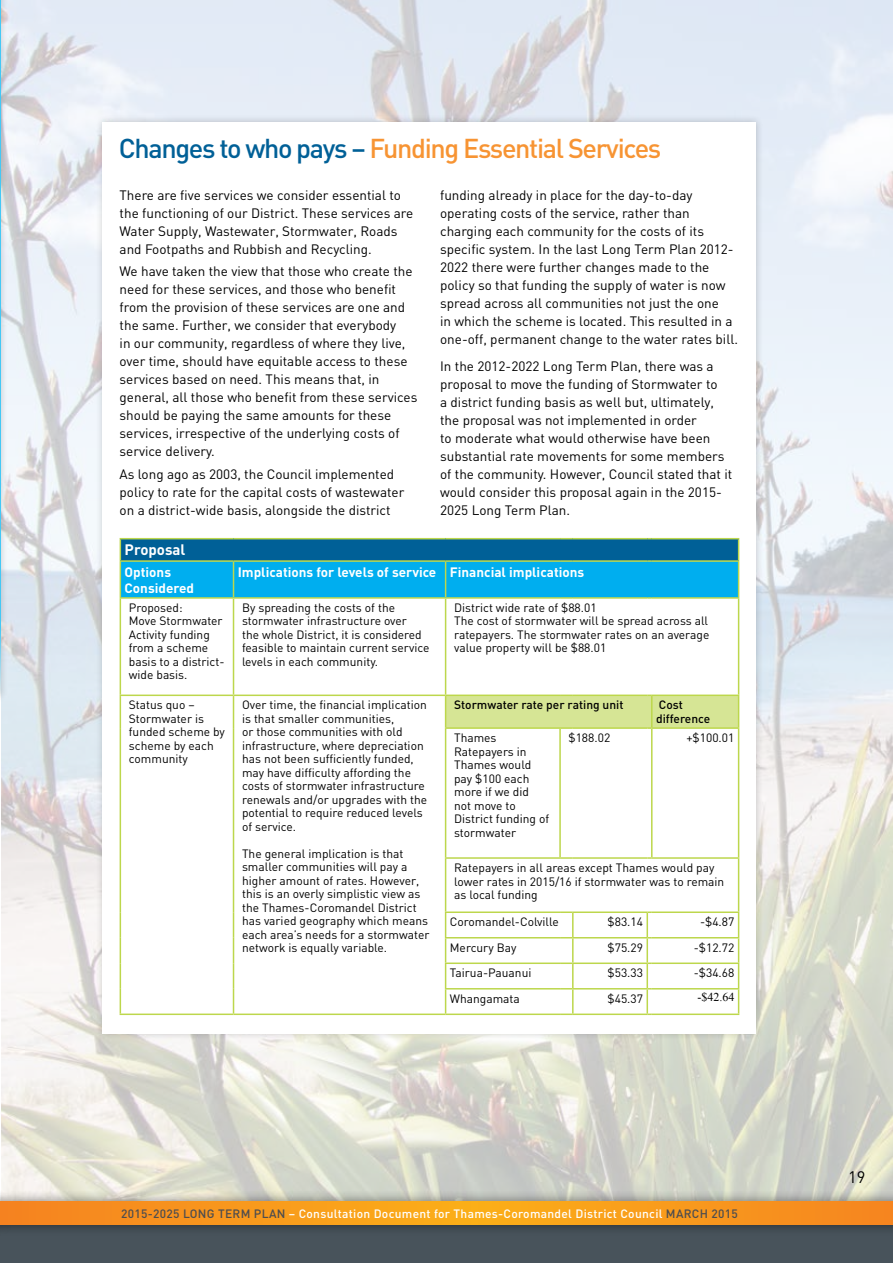
<style>
.page{position:relative;width:893px;height:1263px;background:#fff}
.page>*{position:absolute;margin:0;border:0;box-sizing:border-box;transform-origin:0 0}
.t1{font:500 27px "DIN";letter-spacing:-.05em;color:#f79433}
.t2{font:16.5px "DIN";color:#000}
.t3{font:700 15px "DIN";color:#fff}
.t4{font:13.5px/18px "DIN";color:#000}
.t5{font:700 13.5px/16.2px "DIN";color:#fff}
.t6{font:12px/13.5px "DIN";color:#000}
.t7{font:500 12px "DIN";letter-spacing:.025em;color:#fff}
.t8{font:500 12px/13.5px "DIN";color:#000}
.t9{font:12px "Times New Roman";color:#000}
.s1{color:#006097}
.s2{color:#4d4d4f}
</style>
<div class="page">
<img style="left:1px;top:0;width:892px;height:1190px">
<div style="left:95px;top:114px;width:669px;height:927px;background:#000;opacity:.2"></div>
<div style="left:103px;top:122px;width:653px;height:911px;background:#fff"></div>
<div style="left:0;top:0;width:8px;height:703px;background:#000;opacity:.2"></div>
<hr style="left:0;top:0;width:1px;height:695px;background:#44c8f5">
<div style="left:0;top:1222px;width:893px;height:41px;background:#48535b"></div>
<img style="left:0;top:632px;width:1px;height:71px">
<svg style="left:121px;top:599px;width:617px;height:414px"></svg>
<hr style="left:120px;top:599px;width:1px;height:95px;background:#bdd74c">
<hr style="left:233px;top:599px;width:1px;height:95px;background:#bdd74c">
<hr style="left:445px;top:599px;width:1px;height:95px;background:#bdd74c">
<svg style="left:120px;top:538px;width:619px;height:61px;background:#0f96c4"></svg>
<hr style="left:652px;top:597px;width:87px;height:2px;background:#bdd74c">
<hr style="left:738px;top:599px;width:1px;height:95px;background:#bdd74c">
<hr style="left:120px;top:694px;width:114px;height:2px;background:#bdd74c">
<hr style="left:120px;top:696px;width:1px;height:32px;background:#bdd74c">
<hr style="left:234px;top:694px;width:212px;height:2px;background:#bdd74c">
<hr style="left:233px;top:696px;width:1px;height:32px;background:#bdd74c">
<hr style="left:445px;top:696px;width:1px;height:31px;background:#bdd74c">
<hr style="left:120px;top:728px;width:1px;height:130px;background:#bdd74c">
<hr style="left:233px;top:728px;width:1px;height:130px;background:#bdd74c">
<hr style="left:445px;top:727px;width:115px;height:2px;background:#bdd74c">
<hr style="left:445px;top:729px;width:1px;height:128px;background:#bdd74c">
<hr style="left:559px;top:729px;width:2px;height:128px;background:#bdd74c">
<svg style="left:446px;top:694px;width:293px;height:35px;background:#d4e490"></svg>
<hr style="left:652px;top:727px;width:87px;height:2px;background:#bdd74c">
<hr style="left:651px;top:729px;width:1px;height:128px;background:#bdd74c">
<hr style="left:738px;top:729px;width:1px;height:128px;background:#bdd74c">
<hr style="left:120px;top:858px;width:1px;height:54px;background:#bdd74c">
<hr style="left:233px;top:858px;width:1px;height:54px;background:#bdd74c">
<hr style="left:445px;top:857px;width:115px;height:2px;background:#bdd74c">
<hr style="left:445px;top:859px;width:1px;height:52px;background:#bdd74c">
<svg style="left:560px;top:857px;width:13px;height:2px"></svg>
<hr style="left:573px;top:857px;width:74px;height:2px;background:#bdd74c">
<hr style="left:652px;top:857px;width:87px;height:2px;background:#bdd74c">
<hr style="left:738px;top:859px;width:1px;height:52px;background:#bdd74c">
<hr style="left:445px;top:911px;width:115px;height:2px;background:#bdd74c">
<svg style="left:560px;top:911px;width:13px;height:2px"></svg>
<hr style="left:573px;top:911px;width:74px;height:2px;background:#bdd74c">
<hr style="left:572px;top:913px;width:2px;height:24px;background:#bdd74c">
<hr style="left:646px;top:913px;width:2px;height:24px;background:#bdd74c">
<hr style="left:652px;top:911px;width:87px;height:2px;background:#bdd74c">
<hr style="left:445px;top:937px;width:115px;height:1px;background:#bdd74c">
<svg style="left:560px;top:937px;width:13px;height:1px"></svg>
<hr style="left:573px;top:937px;width:74px;height:1px;background:#bdd74c">
<hr style="left:572px;top:938px;width:2px;height:24px;background:#bdd74c">
<hr style="left:646px;top:938px;width:2px;height:24px;background:#bdd74c">
<hr style="left:652px;top:937px;width:87px;height:1px;background:#bdd74c">
<hr style="left:445px;top:962px;width:115px;height:2px;background:#bdd74c">
<svg style="left:560px;top:962px;width:13px;height:2px"></svg>
<hr style="left:573px;top:962px;width:74px;height:2px;background:#bdd74c">
<hr style="left:572px;top:964px;width:2px;height:24px;background:#bdd74c">
<hr style="left:646px;top:964px;width:2px;height:24px;background:#bdd74c">
<hr style="left:652px;top:962px;width:87px;height:2px;background:#bdd74c">
<svg style="left:120px;top:912px;width:1px;height:101px"></svg>
<svg style="left:233px;top:912px;width:1px;height:101px"></svg>
<hr style="left:445px;top:988px;width:115px;height:1px;background:#bdd74c">
<svg style="left:445px;top:913px;width:1px;height:100px"></svg>
<svg style="left:560px;top:988px;width:13px;height:1px"></svg>
<hr style="left:573px;top:988px;width:74px;height:1px;background:#bdd74c">
<hr style="left:572px;top:989px;width:2px;height:24px;background:#bdd74c">
<hr style="left:646px;top:989px;width:2px;height:24px;background:#bdd74c">
<hr style="left:652px;top:988px;width:87px;height:1px;background:#bdd74c">
<svg style="left:738px;top:913px;width:1px;height:100px"></svg>
<hr style="left:120px;top:1013px;width:114px;height:2px;background:#bdd74c">
<hr style="left:234px;top:1013px;width:212px;height:2px;background:#bdd74c">
<hr style="left:446px;top:1013px;width:114px;height:2px;background:#bdd74c">
<svg style="left:560px;top:1013px;width:13px;height:2px"></svg>
<hr style="left:573px;top:1013px;width:74px;height:2px;background:#bdd74c">
<hr style="left:652px;top:1013px;width:87px;height:2px;background:#bdd74c">
<div style="left:0;top:1190px;width:893px;height:46px;background:#000;opacity:.5"></div>
<svg style="left:0;top:1201px;width:893px;height:24px;background:#f8981c"></svg>
<h1 class="t1" style="left:119px;top:131px;width:544px"><span class="s1">Changes to who pays –</span> Funding Essential Services</h1>
<p class="t4" style="left:120px;top:186px;width:295px">There are five services we consider essential to the functioning of our District. These services are Water Supply, Wastewater, Stormwater, Roads and Footpaths and Rubbish and Recycling.</p>
<p class="t4" style="left:120px;top:262px;width:299px">We have taken the view that those who create the need for these services, and those who benefit from the provision of these services are one and the same. Further, we consider that everybody<br>in our community, regardless of where they live, over time, should have equitable access to these services based on need. This means that, in general, all those who benefit from these services should be paying the same amounts for these services, irrespective of the underlying costs of service delivery.</p>
<p class="t4" style="left:120px;top:465px;width:286px">As long ago as 2003, the Council implemented policy to rate for the capital costs of wastewater on a district-wide basis, alongside the district</p>
<p class="t4" style="left:440px;top:186px;width:299px">funding already in place for the day-to-day operating costs of the service, rather than charging each community for the costs of its specific system. In the last Long Term Plan 2012- 2022 there were further changes made to the policy so that funding the supply of water is now spread across all communities not just the one<br>in which the scheme is located. This resulted in a one-off, permanent change to the water rates bill.</p>
<p class="t4" style="left:440px;top:356px;width:294px">In the 2012-2022 Long Term Plan, there was a proposal to move the funding of Stormwater to<br>a district funding basis as well but, ultimately, the proposal was not implemented in order<br>to moderate what would otherwise have been substantial rate movements for some members of the community. However, Council stated that it would consider this proposal again in the 2015- 2025 Long Term Plan.</p>
<p class="t3" style="left:125px;top:540px;width:62px">Proposal</p>
<p class="t5" style="left:125px;top:563px;width:71px">Options<br>Considered</p>
<p class="t5" style="left:238px;top:563px;width:348px">Implications for levels of service Financial implications</p>
<p class="t6" style="left:129px;top:601px;width:97px">Proposed:<br>Move Stormwater<br>Activity funding from a scheme basis to a district&shy;wide basis.</p>
<p class="t6" style="left:242px;top:601px;width:189px">By spreading the costs of the stormwater infrastructure over<br>the whole District, it is considered feasible to maintain current service levels in each community.</p>
<p class="t6" style="left:454px;top:601px;width:257px">District wide rate of $88.01<br>The cost of stormwater will be spread across all ratepayers. The stormwater rates on an average value property will be $88.01</p>
<p class="t6" style="left:129px;top:698px;width:98px">Status quo –<br>Stormwater is funded scheme by scheme by each community</p>
<p class="t6" style="left:242px;top:698px;width:187px">Over time, the financial implication is that smaller communities,<br>or those communities with old infrastructure, where depreciation has not been sufficiently funded, may have difficulty affording the costs of stormwater infrastructure renewals and/or upgrades with the potential to require reduced levels of service.</p>
<p class="t6" style="left:242px;top:846px;width:189px">The general implication is that smaller communities will pay a higher amount of rates. However, this is an overly simplistic view as the Thames-Coromandel District has varied geography which means each area’s needs for a stormwater network is equally variable.</p>
<p class="t8" style="left:454px;top:698px;width:171px">Stormwater rate per rating unit</p>
<p class="t8" style="left:656px;top:698px;width:56px">Cost difference</p>
<p class="t6" style="left:454px;top:731px;width:97px">Thames<br>Ratepayers in<br>Thames would pay $100 each more if we did<br>not move to<br>District funding of stormwater</p>
<p class="t6" style="left:569px;top:731px;width:43px">$188.02</p>
<p class="t6" style="left:686px;top:731px;width:49px">+$100.01</p>
<p class="t6" style="left:454px;top:861px;width:272px">Ratepayers in all areas except Thames would pay lower rates in 2015/16 if stormwater was to remain as local funding</p>
<p class="t6" style="left:450px;top:915px;width:110px">Coromandel-Colville</p>
<p class="t6" style="left:608px;top:915px;width:37px">$83.14</p>
<p class="t6" style="left:700px;top:915px;width:36px">-$4.87</p>
<p class="t6" style="left:450px;top:940px;width:68px">Mercury Bay</p>
<p class="t6" style="left:608px;top:940px;width:37px">$75.29</p>
<p class="t6" style="left:694px;top:940px;width:42px">-$12.72</p>
<p class="t6" style="left:450px;top:966px;width:83px">Tairua-Pauanui</p>
<p class="t6" style="left:608px;top:966px;width:37px">$53.33</p>
<p class="t6" style="left:694px;top:966px;width:42px">-$34.68</p>
<p class="t6" style="left:450px;top:991px;width:71px">Whangamata</p>
<p class="t6" style="left:608px;top:991px;width:37px">$45.37</p>
<p class="t9" style="left:697px;top:989px;width:38px">-$42.64</p>
<p class="t7" style="left:121px;top:1205px;width:618px"><span class="s2">2015-2025 LONG TERM PLAN</span> – Consultation Document for Thames-Coromandel District Council <span class="s2">MARCH 2015</span></p>
<p class="t2" style="left:848px;top:1166px;width:19px">19</p>
</div>
